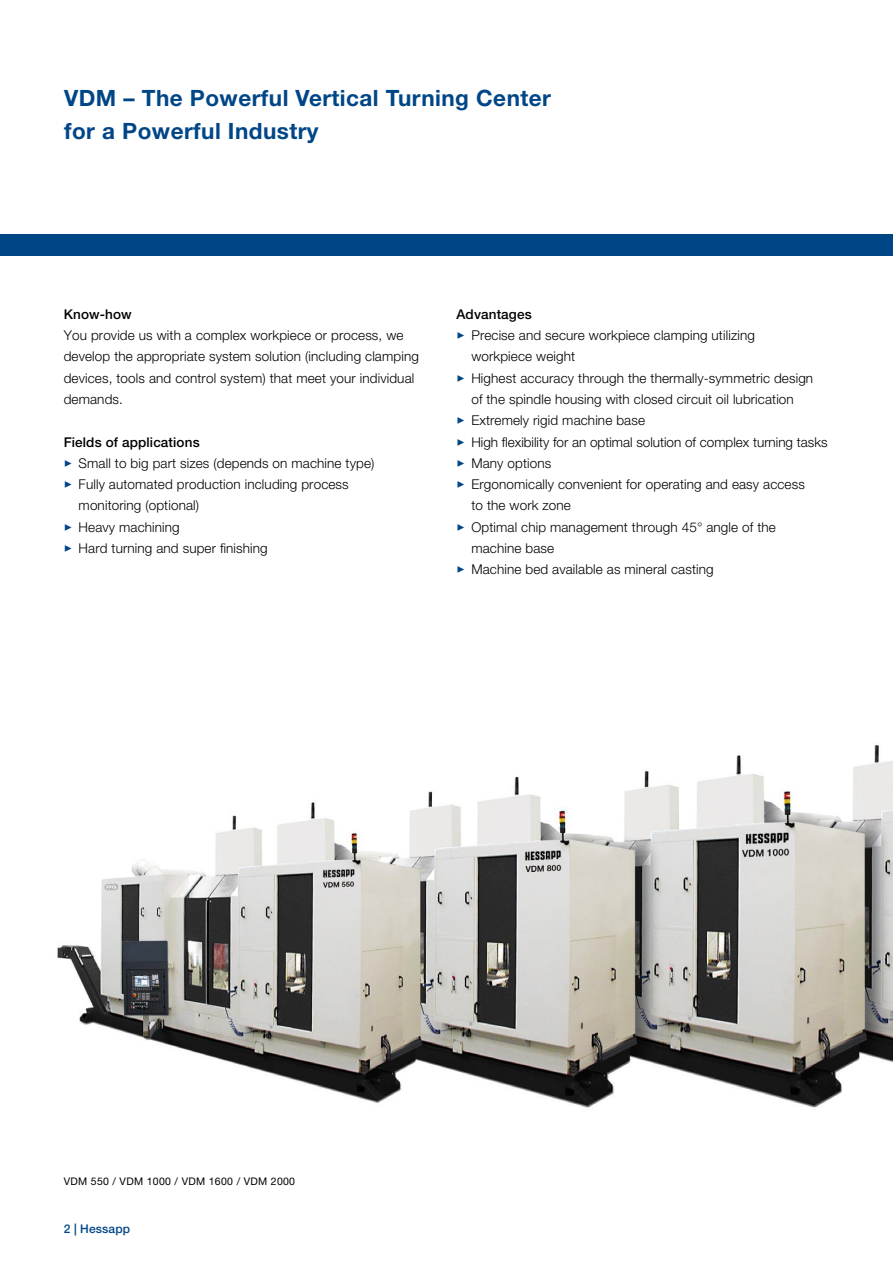
<style>
.page{position:relative;width:893px;height:1263px;background:#fff}
.page>*{position:absolute;margin:0;border:0;box-sizing:border-box;transform-origin:0 0}
.t1{font:700 22.5px/33px "Helvetica Neue LT Pro";letter-spacing:.02em;color:#004687}
.t2{font:300 13.5px/21.3px "Helvetica Neue LT Pro";letter-spacing:.01em;color:#000}
.t3{font:500 13.5px "Helvetica Neue LT Pro";letter-spacing:.01em;color:#000}
.t4{font:500 12px "Helvetica Neue LT Pro";letter-spacing:.01em;color:#004687}
.t5{font:10.5px "Helvetica Neue LT Pro";letter-spacing:.03em;color:#000}
.s1{color:#004687}
</style>
<div class="page">
<img style="left:57px;top:745px;width:836px;height:363px">
<div style="left:0;top:234px;width:893px;height:21px;background:#004687"></div>
<h1 class="t1" style="left:64px;top:80px;width:488px">VDM – The Powerful Vertical Turning Center for a Powerful Industry</h1>
<p class="t3" style="left:64px;top:306px;width:69px">Know-how</p>
<p class="t2" style="left:64px;top:324px;width:357px">You provide us with a complex workpiece or process, we develop the appropriate system solution (including clamping devices, tools and control system) that meet your individual demands.</p>
<p class="t3" style="left:64px;top:434px;width:137px">Fields of applications</p>
<p class="t2" style="left:64px;top:452px;width:312px"><span class="s1">✓</span> Small to big part sizes (depends on machine type)</p>
<p class="t2" style="left:79px;top:473px;width:272px;text-indent:-15px"><span class="s1">✓</span> Fully automated production including process monitoring (optional)</p>
<p class="t2" style="left:64px;top:516px;width:118px"><span class="s1">✓</span> Heavy machining</p>
<p class="t2" style="left:64px;top:537px;width:205px"><span class="s1">✓</span> Hard turning and super finishing</p>
<p class="t3" style="left:456px;top:306px;width:77px">Advantages</p>
<p class="t2" style="left:471px;top:324px;width:285px;text-indent:-15px"><span class="s1">✓</span> Precise and secure workpiece clamping utilizing workpiece weight</p>
<p class="t2" style="left:456px;top:367px;width:358px;text-align:center"><span class="s1">✓</span> Highest accuracy through the thermally-symmetric design of the spindle housing with closed circuit oil lubrication</p>
<p class="t2" style="left:456px;top:409px;width:190px"><span class="s1">✓</span> Extremely rigid machine base</p>
<p class="t2" style="left:456px;top:431px;width:373px"><span class="s1">✓</span> High flexibility for an optimal solution of complex turning tasks</p>
<p class="t2" style="left:456px;top:452px;width:96px"><span class="s1">✓</span> Many options</p>
<p class="t2" style="left:471px;top:473px;width:335px;text-indent:-15px"><span class="s1">✓</span> Ergonomically convenient for operating and easy access to the work zone</p>
<p class="t2" style="left:471px;top:516px;width:306px;text-indent:-15px"><span class="s1">✓</span> Optimal chip management through 45° angle of the machine base</p>
<p class="t2" style="left:456px;top:558px;width:259px"><span class="s1">✓</span> Machine bed available as mineral casting</p>
<p class="t5" style="left:64px;top:1175px;width:233px">VDM 550 / VDM 1000 / VDM 1600 / VDM 2000</p>
<p class="t4" style="left:64px;top:1222px;width:68px">2 | Hessapp</p>
</div>
